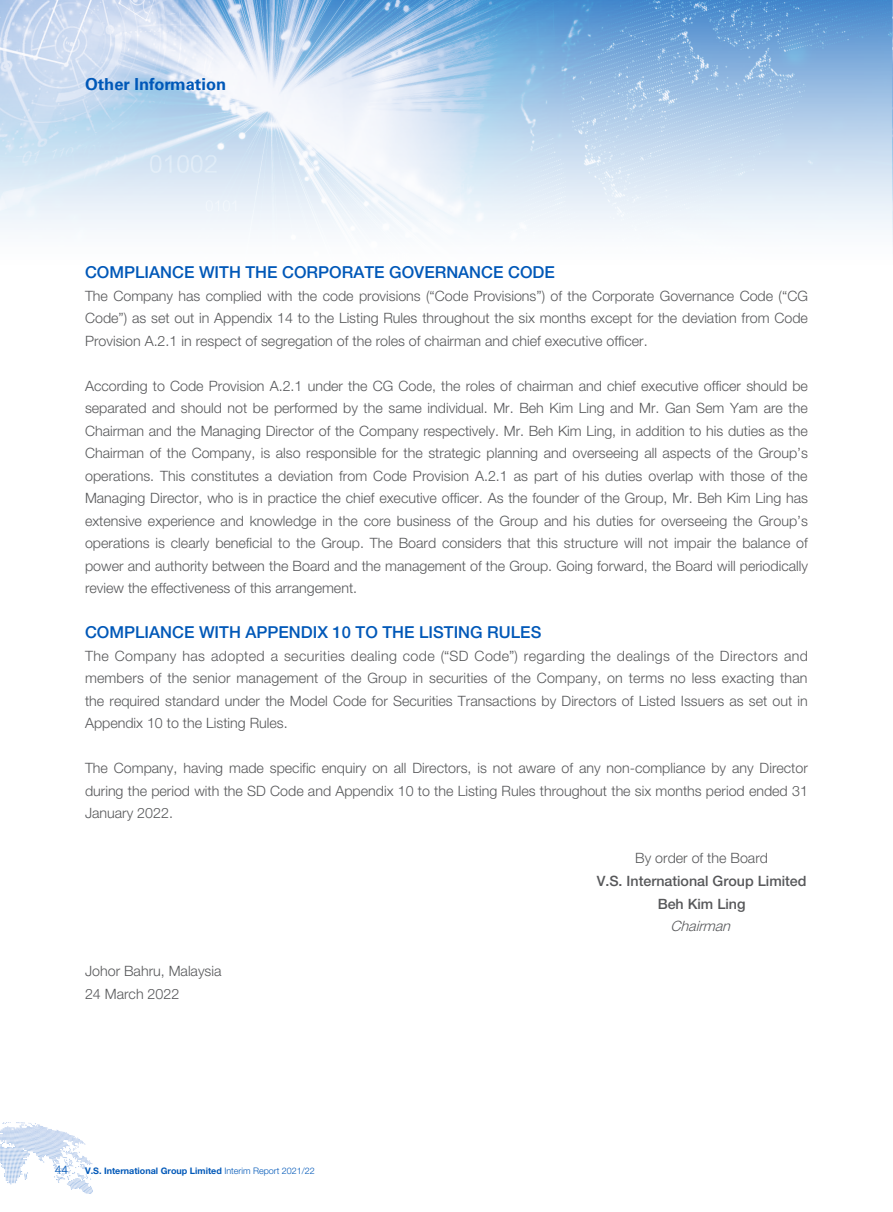
<style>
.page{position:relative;width:893px;height:1212px;background:#fff}
.page>*{position:absolute;margin:0;border:0;box-sizing:border-box;transform-origin:0 0}
.t1{font:500 16.5px "Helvetica Neue LT Std";color:#0058b8}
.t2{font:700 16.5px "Univers LT Std";color:#0058b8}
.t3{font:300 14.25px/22.5px "Helvetica Neue LT Std";color:#57585a;text-align:justify}
.t4{font:500 14.25px/22.5px "Helvetica Neue LT Std";color:#57585a;text-align:center}
.t5{font:italic 300 14.25px "Helvetica Neue LT Std";color:#57585a}
.t6{font:300 12px "Helvetica Neue LT Std";color:#0058b8}
.t7{font:700 9px "Helvetica Neue LT Std";color:#0058b8}
.s1{font-weight:300}
</style>
<div class="page">
<img style="left:0;top:1123px;width:92px;height:71px">
<img style="left:0;top:0;width:893px;height:245px">
<p class="t2" style="left:85px;top:75px;width:143px">Other Information</p>
<p class="t1" style="left:85px;top:263px;width:471px">COMPLIANCE WITH THE CORPORATE GOVERNANCE CODE</p>
<p class="t3" style="left:85px;top:284px;width:724px">The Company has complied with the code provisions (“Code Provisions”) of the Corporate Governance Code (“CG Code”) as set out in Appendix 14 to the Listing Rules throughout the six months except for the deviation from Code Provision A.2.1 in respect of segregation of the roles of chairman and chief executive officer.</p>
<p class="t3" style="left:85px;top:374px;width:724px">According to Code Provision A.2.1 under the CG Code, the roles of chairman and chief executive officer should be separated and should not be performed by the same individual. Mr. Beh Kim Ling and Mr. Gan Sem Yam are the Chairman and the Managing Director of the Company respectively. Mr. Beh Kim Ling, in addition to his duties as the Chairman of the Company, is also responsible for the strategic planning and overseeing all aspects of the Group’s operations. This constitutes a deviation from Code Provision A.2.1 as part of his duties overlap with those of the Managing Director, who is in practice the chief executive officer. As the founder of the Group, Mr. Beh Kim Ling has extensive experience and knowledge in the core business of the Group and his duties for overseeing the Group’s operations is clearly beneficial to the Group. The Board considers that this structure will not impair the balance of power and authority between the Board and the management of the Group. Going forward, the Board will periodically review the effectiveness of this arrangement.</p>
<p class="t1" style="left:85px;top:623px;width:458px">COMPLIANCE WITH APPENDIX 10 TO THE LISTING RULES</p>
<p class="t3" style="left:85px;top:644px;width:724px">The Company has adopted a securities dealing code (“SD Code”) regarding the dealings of the Directors and members of the senior management of the Group in securities of the Company, on terms no less exacting than the required standard under the Model Code for Securities Transactions by Directors of Listed Issuers as set out in Appendix 10 to the Listing Rules.</p>
<p class="t3" style="left:85px;top:757px;width:724px">The Company, having made specific enquiry on all Directors, is not aware of any non-compliance by any Director during the period with the SD Code and Appendix 10 to the Listing Rules throughout the six months period ended 31<br>January 2022.</p>
<p class="t3" style="left:635px;top:847px;width:134px">By order of the Board</p>
<p class="t4" style="left:597px;top:869px;width:211px">V.S. International Group Limited<br>Beh Kim Ling</p>
<p class="t5" style="left:671px;top:917px;width:65px">Chairman</p>
<p class="t3" style="left:85px;top:959px;width:138px">Johor Bahru, Malaysia<br>24 March 2022</p>
<p class="t6" style="left:55px;top:1163px;width:15px">44</p>
<p class="t7" style="left:85px;top:1165px;width:231px">V.S. International Group Limited <span class="s1">Interim Report 2021/22</span></p>
</div>
